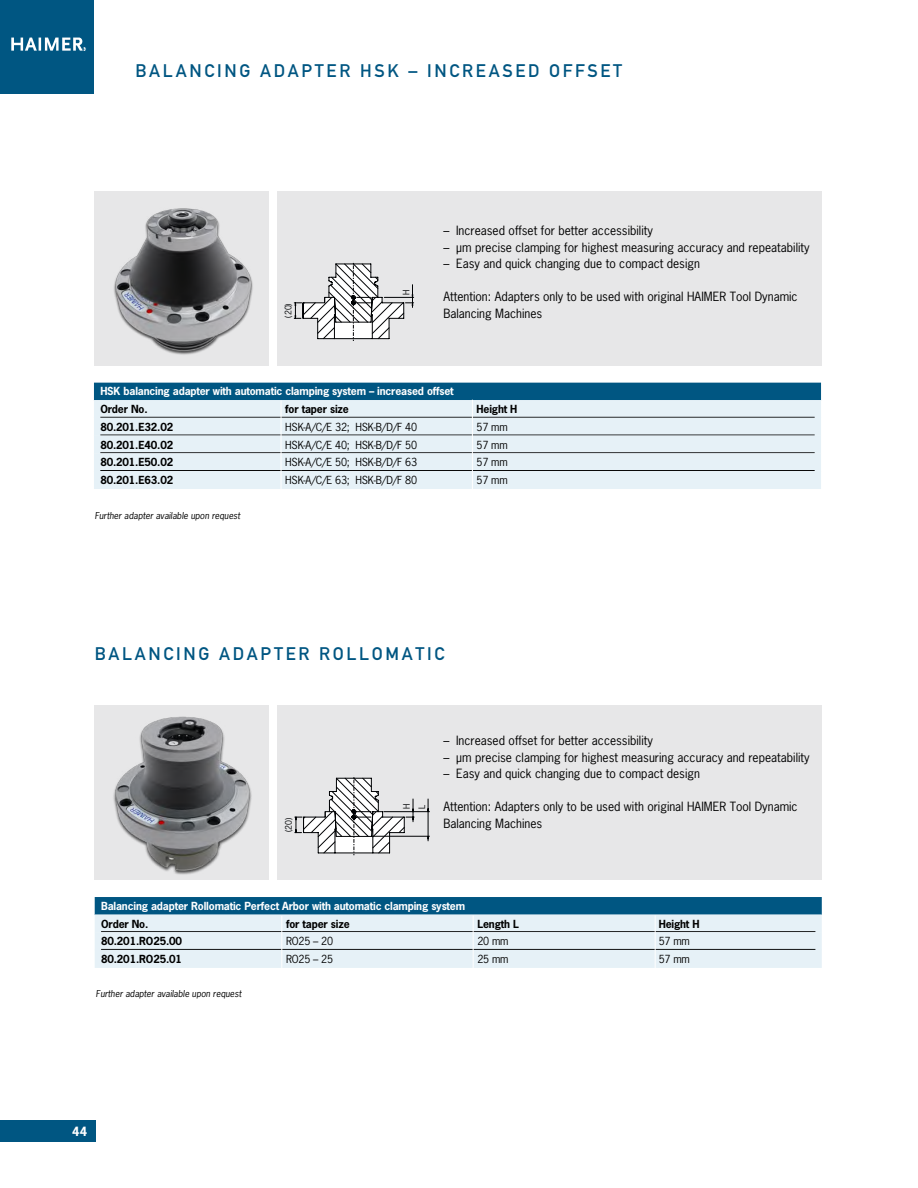
<style>
.page{position:relative;width:918px;height:1188px;background:#fff}
.page>*{position:absolute;margin:0;border:0;box-sizing:border-box;transform-origin:0 0}
.Headline_Kapitel{font:18px "DIN Mittelschrift";letter-spacing:.15em;color:#005682}
.Copy_8_11_Bullets{font:12px/16.5px "News Gothic";color:#000}
.t1{font:700 12px "News Gothic";color:#fff}
.Tabelle_Copy_letzte{font:700 10.5px "News Gothic";letter-spacing:-.015em;color:#000}
.Tabelle_Copy_letzte-2{font:10.5px "News Gothic";letter-spacing:-.015em;color:#000}
.Tabelle_Kopf_dunkel{font:700 10.5px "News Gothic";letter-spacing:-.015em;color:#fff}
.Impressum_Fußnote_6{font:italic 9px "News Gothic";color:#000}
.t2{font:8.55px "News Gothic";color:#000204}
</style>
<div class="page">
<div style="left:277px;top:191px;width:545px;height:175px;background:#e7e7e8"></div>
<div style="left:277px;top:705px;width:545px;height:175px;background:#e7e7e8"></div>
<div style="left:94px;top:191px;width:174px;height:175px;background:#e7e7e8"></div>
<div style="left:95px;top:705px;width:174px;height:175px;background:#e7e7e8"></div>
<img style="left:113px;top:716px;width:139px;height:159px">
<svg style="left:293px;top:262px;width:121px;height:79px"></svg>
<img style="left:114px;top:208px;width:139px;height:147px">
<div style="left:94px;top:383px;width:727px;height:18px;background:#005682"></div>
<div style="left:94px;top:400px;width:727px;height:18px;background:#e6f1f7"></div>
<hr style="left:100px;top:417px;width:715px;height:1px;background:#000">
<div style="left:94px;top:418px;width:727px;height:18px;background:#e6f1f7"></div>
<hr style="left:100px;top:435px;width:715px;height:1px;background:#000">
<div style="left:94px;top:436px;width:727px;height:18px;background:#e6f1f7"></div>
<hr style="left:100px;top:452px;width:715px;height:1px;background:#000">
<div style="left:94px;top:453px;width:727px;height:18px;background:#e6f1f7"></div>
<hr style="left:100px;top:470px;width:715px;height:1px;background:#000">
<div style="left:94px;top:471px;width:727px;height:18px;background:#e6f1f7"></div>
<hr style="left:281px;top:401px;width:1px;height:124px;background:#fff">
<hr style="left:472px;top:400px;width:1px;height:115px;background:#fff">
<div style="left:95px;top:897px;width:727px;height:18px;background:#005682"></div>
<div style="left:95px;top:914px;width:727px;height:18px;background:#e6f1f7"></div>
<hr style="left:101px;top:931px;width:714px;height:1px;background:#000">
<div style="left:95px;top:932px;width:727px;height:18px;background:#e6f1f7"></div>
<hr style="left:101px;top:949px;width:714px;height:1px;background:#000">
<div style="left:95px;top:950px;width:727px;height:18px;background:#e6f1f7"></div>
<hr style="left:281px;top:916px;width:1px;height:58px;background:#fff">
<hr style="left:473px;top:915px;width:1px;height:55px;background:#fff">
<hr style="left:655px;top:915px;width:1px;height:55px;background:#fff">
<svg style="left:294px;top:777px;width:136px;height:79px"></svg>
<hr style="left:372px;top:836px;width:57px;height:1px;background:#000204">
<div style="left:0;top:0;width:94px;height:94px;background:#005682"></div>
<svg style="left:11px;top:38px;width:75px;height:13px"></svg>
<div style="left:0;top:1120px;width:96px;height:21px;background:#005682"></div>
<p class="Headline_Kapitel" style="left:136px;top:61px;width:488px">BALANCING ADAPTER HSK – INCREASED OFFSET</p>
<p class="t2" style="left:283px;top:318px;width:16px;rotate:-90deg">(20)</p>
<p class="t2" style="left:401px;top:295px;width:7px;rotate:-90deg">H</p>
<p class="Copy_8_11_Bullets" style="left:443px;top:223px;width:211px">– Increased offset for better accessibility</p>
<p class="Copy_8_11_Bullets" style="left:443px;top:239px;width:368px">– µm precise clamping for highest measuring accuracy and repeatability</p>
<p class="Copy_8_11_Bullets" style="left:443px;top:256px;width:258px">– Easy and quick changing due to compact design</p>
<p class="Copy_8_11_Bullets" style="left:443px;top:289px;width:356px">Attention: Adapters only to be used with original HAIMER Tool Dynamic<br>Balancing Machines</p>
<p class="Tabelle_Kopf_dunkel" style="left:100px;top:384px;width:355px">HSK balancing adapter with automatic clamping system – increased offset</p>
<p class="Tabelle_Copy_letzte" style="left:100px;top:402px;width:49px">Order No.</p>
<p class="Tabelle_Copy_letzte" style="left:285px;top:402px;width:65px">for taper size</p>
<p class="Tabelle_Copy_letzte" style="left:477px;top:402px;width:42px">Height H</p>
<p class="Tabelle_Copy_letzte" style="left:100px;top:420px;width:74px">80.201.E32.02</p>
<p class="Tabelle_Copy_letzte-2" style="left:285px;top:420px;width:133px">HSK-A/C/E 32; HSK-B/D/F 40</p>
<p class="Tabelle_Copy_letzte-2" style="left:477px;top:420px;width:33px">57 mm</p>
<p class="Tabelle_Copy_letzte" style="left:100px;top:438px;width:74px">80.201.E40.02</p>
<p class="Tabelle_Copy_letzte-2" style="left:285px;top:438px;width:133px">HSK-A/C/E 40; HSK-B/D/F 50</p>
<p class="Tabelle_Copy_letzte-2" style="left:477px;top:438px;width:33px">57 mm</p>
<p class="Tabelle_Copy_letzte" style="left:100px;top:455px;width:74px">80.201.E50.02</p>
<p class="Tabelle_Copy_letzte-2" style="left:285px;top:456px;width:133px">HSK-A/C/E 50; HSK-B/D/F 63</p>
<p class="Tabelle_Copy_letzte-2" style="left:477px;top:456px;width:33px">57 mm</p>
<p class="Tabelle_Copy_letzte" style="left:100px;top:473px;width:74px">80.201.E63.02</p>
<p class="Tabelle_Copy_letzte-2" style="left:285px;top:473px;width:133px">HSK-A/C/E 63; HSK-B/D/F 80</p>
<p class="Tabelle_Copy_letzte-2" style="left:477px;top:473px;width:33px">57 mm</p>
<p class="Impressum_Fußnote_6" style="left:95px;top:510px;width:147px">Further adapter available upon request</p>
<p class="Headline_Kapitel" style="left:95px;top:643px;width:351px">BALANCING ADAPTER ROLLOMATIC</p>
<p class="t2" style="left:283px;top:832px;width:16px;rotate:-90deg">(20)</p>
<p class="t2" style="left:401px;top:809px;width:7px;rotate:-90deg">H</p>
<p class="t2" style="left:416px;top:809px;width:6px;rotate:-90deg">L</p>
<p class="Copy_8_11_Bullets" style="left:443px;top:732px;width:211px">– Increased offset for better accessibility</p>
<p class="Copy_8_11_Bullets" style="left:443px;top:749px;width:368px">– µm precise clamping for highest measuring accuracy and repeatability</p>
<p class="Copy_8_11_Bullets" style="left:443px;top:765px;width:258px">– Easy and quick changing due to compact design</p>
<p class="Copy_8_11_Bullets" style="left:443px;top:798px;width:356px">Attention: Adapters only to be used with original HAIMER Tool Dynamic<br>Balancing Machines</p>
<p class="Tabelle_Kopf_dunkel" style="left:101px;top:899px;width:366px">Balancing adapter Rollomatic Perfect Arbor with automatic clamping system</p>
<p class="Tabelle_Copy_letzte" style="left:101px;top:917px;width:49px">Order No.</p>
<p class="Tabelle_Copy_letzte" style="left:286px;top:917px;width:65px">for taper size</p>
<p class="Tabelle_Copy_letzte" style="left:477px;top:917px;width:43px">Length L</p>
<p class="Tabelle_Copy_letzte" style="left:659px;top:917px;width:42px">Height H</p>
<p class="Tabelle_Copy_letzte" style="left:101px;top:934px;width:82px">80.201.RO25.00</p>
<p class="Tabelle_Copy_letzte-2" style="left:286px;top:935px;width:49px">RO25 – 20</p>
<p class="Tabelle_Copy_letzte-2" style="left:477px;top:935px;width:33px">20 mm</p>
<p class="Tabelle_Copy_letzte-2" style="left:659px;top:935px;width:33px">57 mm</p>
<p class="Tabelle_Copy_letzte" style="left:101px;top:952px;width:82px">80.201.RO25.01</p>
<p class="Tabelle_Copy_letzte-2" style="left:286px;top:952px;width:49px">RO25 – 25</p>
<p class="Tabelle_Copy_letzte-2" style="left:477px;top:952px;width:33px">25 mm</p>
<p class="Tabelle_Copy_letzte-2" style="left:659px;top:952px;width:33px">57 mm</p>
<p class="Impressum_Fußnote_6" style="left:96px;top:988px;width:147px">Further adapter available upon request</p>
<p class="t1" style="left:72px;top:1123px;width:16px">44</p>
</div>
